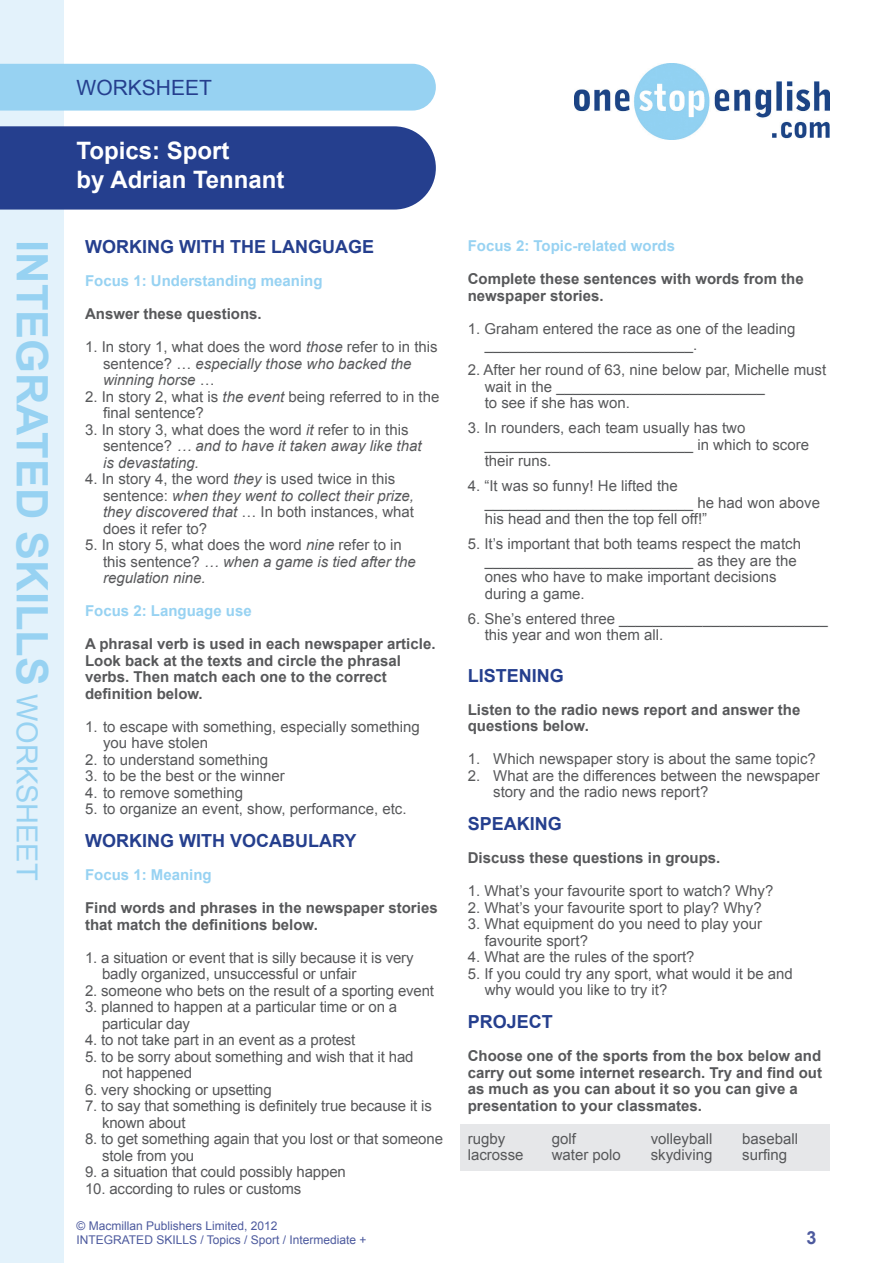
<style>
.page{position:relative;width:893px;height:1263px;background:#fff}
.page>*{position:absolute;margin:0;border:0;box-sizing:border-box;transform-origin:0 0}
.t1{font:700 43.35px "Arial";color:#97d2f2}
.t2{font:700 24px/28.8px "Arial";color:#fff}
.t3{font:21px "Arial";color:#253f8e}
.Body_Arial{font:700 18px "Arial";color:#253f8e}
.t4{font:700 18px "Arial";color:#4d5a9e}
.Body_Arial-2{font:15px/16.5px "Arial";color:#57585a}
.Body_Arial-3{font:700 15px/16.5px "Arial";color:#57585a}
.Body_Arial-4{font:700 15px "Arial";color:#97d2f2}
.t5{font:12px/14.4px "Arial";color:#4d5a9e}
.s1{font-weight:400;font-size:28.95px}
.s2{font-style:italic}
</style>
<div class="page">
<div style="left:0;top:0;width:64px;height:1263px;background:#e3f2fb"></div>
<img style="left:575px;top:64px;width:254px;height:75px">
<div style="left:0;top:126px;width:436px;height:84px;background:#253f8e"></div>
<div style="left:0;top:64px;width:436px;height:47px;background:#97d2f2"></div>
<div style="left:460px;top:1124px;width:369px;height:46px;background:#e6e7e9"></div>
<h3 class="t3" style="left:77px;top:74px;width:137px">WORKSHEET</h3>
<h2 class="t2" style="left:77px;top:137px;width:210px">Topics: Sport<br>by Adrian Tennant</h2>
<h1 class="t1" style="left:61px;top:240px;width:642px;rotate:90deg">INTEGRATED SKILLS <span class="s1">WORKSHEET</span></h1>
<p class="Body_Arial" style="left:85px;top:235px;width:290px">WORKING WITH THE LANGUAGE</p>
<p class="Body_Arial-4" style="left:85px;top:271px;width:239px">Focus 1: Understanding meaning</p>
<p class="Body_Arial-3" style="left:85px;top:306px;width:178px">Answer these questions.</p>
<p class="Body_Arial-2" style="left:103px;top:339px;width:336px;text-indent:-18px">1. In story 1, what does the word <span class="s2">those</span> refer to in this sentence? … <span class="s2">especially those who backed the winning horse</span> …</p>
<p class="Body_Arial-2" style="left:103px;top:388px;width:338px;text-indent:-18px">2. In story 2, what is <span class="s2">the event</span> being referred to in the final sentence?</p>
<p class="Body_Arial-2" style="left:103px;top:421px;width:320px;text-indent:-18px">3. In story 3, what does the word <span class="s2">it</span> refer to in this sentence? <span class="s2">… and to have it taken away like that is devastating.</span></p>
<p class="Body_Arial-2" style="left:103px;top:471px;width:313px;text-indent:-18px">4. In story 4, the word <span class="s2">they</span> is used twice in this sentence: <span class="s2">when they went to collect their prize, they discovered that</span> … In both instances, what does it refer to?</p>
<p class="Body_Arial-2" style="left:103px;top:537px;width:314px;text-indent:-18px">5. In story 5, what does the word <span class="s2">nine</span> refer to in this sentence? <span class="s2">… when a game is tied after the regulation nine.</span></p>
<p class="Body_Arial-4" style="left:85px;top:601px;width:168px">Focus 2: Language use</p>
<p class="Body_Arial-3" style="left:85px;top:636px;width:352px">A phrasal verb is used in each newspaper article.<br>Look back at the texts and circle the phrasal verbs. Then match each one to the correct definition below.</p>
<p class="Body_Arial-2" style="left:103px;top:718px;width:318px;text-indent:-18px">1. to escape with something, especially something you have stolen</p>
<p class="Body_Arial-2" style="left:85px;top:751px;width:185px">2. to understand something</p>
<p class="Body_Arial-2" style="left:85px;top:768px;width:201px">3. to be the best or the winner</p>
<p class="Body_Arial-2" style="left:85px;top:784px;width:160px">4. to remove something</p>
<p class="Body_Arial-2" style="left:85px;top:801px;width:323px">5. to organize an event, show, performance, etc.</p>
<p class="Body_Arial" style="left:85px;top:829px;width:273px">WORKING WITH VOCABULARY</p>
<p class="Body_Arial-4" style="left:85px;top:865px;width:128px">Focus 1: Meaning</p>
<p class="Body_Arial-3" style="left:85px;top:900px;width:354px">Find words and phrases in the newspaper stories that match the definitions below.</p>
<p class="Body_Arial-2" style="left:102px;top:949px;width:313px;text-indent:-17px">1. a situation or event that is silly because it is very badly organized, unsuccessful or unfair</p>
<p class="Body_Arial-2" style="left:85px;top:982px;width:351px">2. someone who bets on the result of a sporting event</p>
<p class="Body_Arial-2" style="left:102px;top:999px;width:297px;text-indent:-17px">3. planned to happen at a particular time or on a particular day</p>
<p class="Body_Arial-2" style="left:85px;top:1032px;width:272px">4. to not take part in an event as a protest</p>
<p class="Body_Arial-2" style="left:102px;top:1048px;width:313px;text-indent:-17px">5. to be sorry about something and wish that it had not happened</p>
<p class="Body_Arial-2" style="left:85px;top:1081px;width:188px">6. very shocking or upsetting</p>
<p class="Body_Arial-2" style="left:102px;top:1098px;width:331px;text-indent:-17px">7. to say that something is definitely true because it is known about</p>
<p class="Body_Arial-2" style="left:102px;top:1131px;width:342px;text-indent:-17px">8. to get something again that you lost or that someone stole from you</p>
<p class="Body_Arial-2" style="left:85px;top:1164px;width:262px">9. a situation that could possibly happen</p>
<p class="Body_Arial-2" style="left:85px;top:1180px;width:218px">10. according to rules or customs</p>
<p class="Body_Arial-4" style="left:468px;top:236px;width:209px">Focus 2: Topic-related words</p>
<p class="Body_Arial-3" style="left:468px;top:271px;width:337px">Complete these sentences with words from the newspaper stories.</p>
<p class="Body_Arial-2" style="left:485px;top:320px;width:312px;text-indent:-17px">1. Graham entered the race as one of the leading _________________________.</p>
<p class="Body_Arial-2" style="left:485px;top:362px;width:343px;text-indent:-17px">2. After her round of 63, nine below par, Michelle must wait in the _________________________<br>to see if she has won.</p>
<p class="Body_Arial-2" style="left:485px;top:420px;width:326px;text-indent:-17px">3. In rounders, each team usually has two _________________________ in which to score their runs.</p>
<p class="Body_Arial-2" style="left:485px;top:478px;width:337px;text-indent:-17px">4. “It was so funny! He lifted the _________________________ he had won above his head and then the top fell off!”</p>
<p class="Body_Arial-2" style="left:485px;top:536px;width:318px;text-indent:-17px">5. It’s important that both teams respect the match _________________________ as they are the ones who have to make important decisions during a game.</p>
<p class="Body_Arial-2" style="left:485px;top:610px;width:344px;text-indent:-17px">6. She’s entered three _________________________ this year and won them all.</p>
<p class="Body_Arial" style="left:468px;top:664px;width:98px">LISTENING</p>
<p class="Body_Arial-3" style="left:468px;top:702px;width:334px">Listen to the radio news report and answer the questions below.</p>
<p class="Body_Arial-2" style="left:468px;top:751px;width:350px">1. Which newspaper story is about the same topic?</p>
<p class="Body_Arial-2" style="left:493px;top:767px;width:328px;text-indent:-26px">2. What are the differences between the newspaper story and the radio news report?</p>
<p class="Body_Arial" style="left:468px;top:812px;width:96px">SPEAKING</p>
<p class="Body_Arial-3" style="left:468px;top:850px;width:254px">Discuss these questions in groups.</p>
<p class="Body_Arial-2" style="left:468px;top:883px;width:307px">1. What’s your favourite sport to watch? Why?</p>
<p class="Body_Arial-2" style="left:468px;top:899px;width:296px">2. What’s your favourite sport to play? Why?</p>
<p class="Body_Arial-2" style="left:485px;top:916px;width:279px;text-indent:-17px">3. What equipment do you need to play your favourite sport?</p>
<p class="Body_Arial-2" style="left:468px;top:949px;width:228px">4. What are the rules of the sport?</p>
<p class="Body_Arial-2" style="left:485px;top:965px;width:310px;text-indent:-17px">5. If you could try any sport, what would it be and why would you like to try it?</p>
<p class="Body_Arial" style="left:468px;top:1010px;width:87px">PROJECT</p>
<p class="Body_Arial-3" style="left:468px;top:1048px;width:356px">Choose one of the sports from the box below and carry out some internet research. Try and find out as much as you can about it so you can give a presentation to your classmates.</p>
<p class="Body_Arial-2" style="left:468px;top:1130px;width:39px">rugby</p>
<p class="Body_Arial-2" style="left:552px;top:1130px;width:26px">golf</p>
<p class="Body_Arial-2" style="left:651px;top:1130px;width:63px">volleyball</p>
<p class="Body_Arial-2" style="left:742px;top:1130px;width:57px">baseball</p>
<p class="Body_Arial-2" style="left:468px;top:1147px;width:57px">lacrosse</p>
<p class="Body_Arial-2" style="left:552px;top:1147px;width:71px">water polo</p>
<p class="Body_Arial-2" style="left:651px;top:1147px;width:63px">skydiving</p>
<p class="Body_Arial-2" style="left:742px;top:1147px;width:47px">surfing</p>
<p class="t5" style="left:77px;top:1218px;width:292px">© Macmillan Publishers Limited, 2012<br>INTEGRATED SKILLS / Topics / Sport / Intermediate +</p>
<p class="t4" style="left:806px;top:1226px;width:12px">3</p>
</div>
